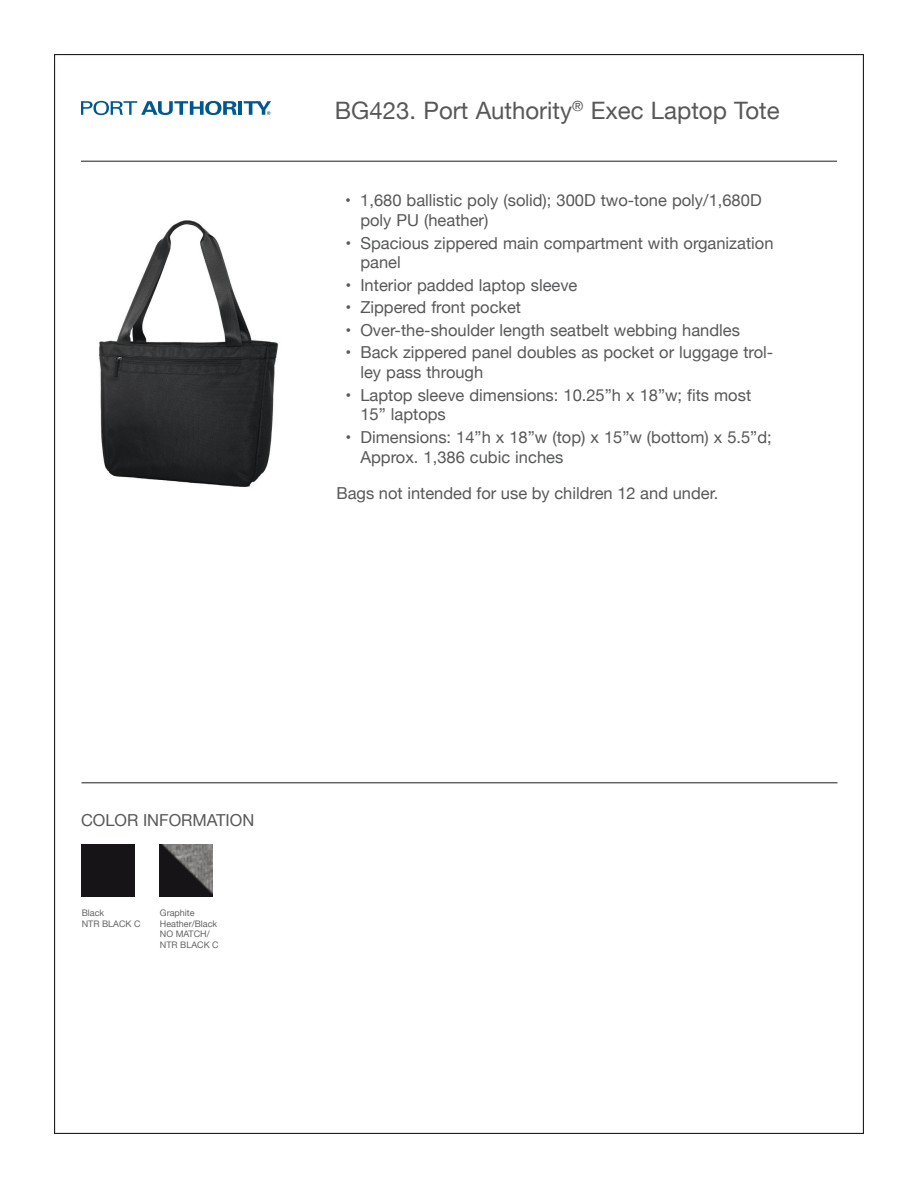
<style>
.page{position:relative;width:918px;height:1188px;background:#fff}
.page>*{position:absolute;margin:0;border:0;box-sizing:border-box;transform-origin:0 0}
.t1{font:24px "Helvetica Neue";color:#57585a}
.t2{font:16.5px/19.8px "Helvetica Neue";color:#57585a}
.t3{font:9px/10.8px "Helvetica Neue";color:#636366}
</style>
<div class="page">
<hr style="left:81px;top:161px;width:756px;height:1px;background:#636366">
<svg style="left:81px;top:101px;width:156px;height:14px"></svg>
<hr style="left:238px;top:101px;width:4px;height:14px;background:#005890">
<svg style="left:244px;top:101px;width:27px;height:14px"></svg>
<div style="left:82px;top:844px;width:52px;height:53px;background:#161416"></div>
<img style="left:160px;top:844px;width:52px;height:53px">
<hr style="left:81px;top:782px;width:756px;height:1px;background:#636366">
<img style="left:99px;top:220px;width:180px;height:267px">
<h1 class="t1" style="left:335px;top:93px;width:446px">BG423. Port Authority<sup>®</sup> Exec Laptop Tote</h1>
<p class="t2" style="left:360px;top:191px;width:403px;text-indent:-15px">• 1,680 ballistic poly (solid); 300D two-tone poly/1,680D poly PU (heather)</p>
<p class="t2" style="left:360px;top:234px;width:415px;text-indent:-15px">• Spacious zippered main compartment with organization panel</p>
<p class="t2" style="left:345px;top:276px;width:234px">• Interior padded laptop sleeve</p>
<p class="t2" style="left:345px;top:299px;width:177px">• Zippered front pocket</p>
<p class="t2" style="left:345px;top:321px;width:396px">• Over-the-shoulder length seatbelt webbing handles</p>
<p class="t2" style="left:360px;top:344px;width:414px;text-indent:-15px">• Back zippered panel doubles as pocket or luggage trol&shy;ley pass through</p>
<p class="t2" style="left:360px;top:386px;width:392px;text-indent:-15px">• Laptop sleeve dimensions: 10.25”h x 18”w; fits most<br>15” laptops</p>
<p class="t2" style="left:360px;top:428px;width:413px;text-indent:-15px">• Dimensions: 14”h x 18”w (top) x 15”w (bottom) x 5.5”d;<br>Approx. 1,386 cubic inches</p>
<p class="t2" style="left:337px;top:484px;width:383px">Bags not intended for use by children 12 and under.</p>
<p class="t2" style="left:81px;top:811px;width:175px">COLOR INFORMATION</p>
<p class="t3" style="left:82px;top:908px;width:60px">Black<br>NTR BLACK C</p>
<p class="t3" style="left:160px;top:908px;width:60px">Graphite<br>Heather/Black<br>NO MATCH/<br>NTR BLACK C</p>
</div>
